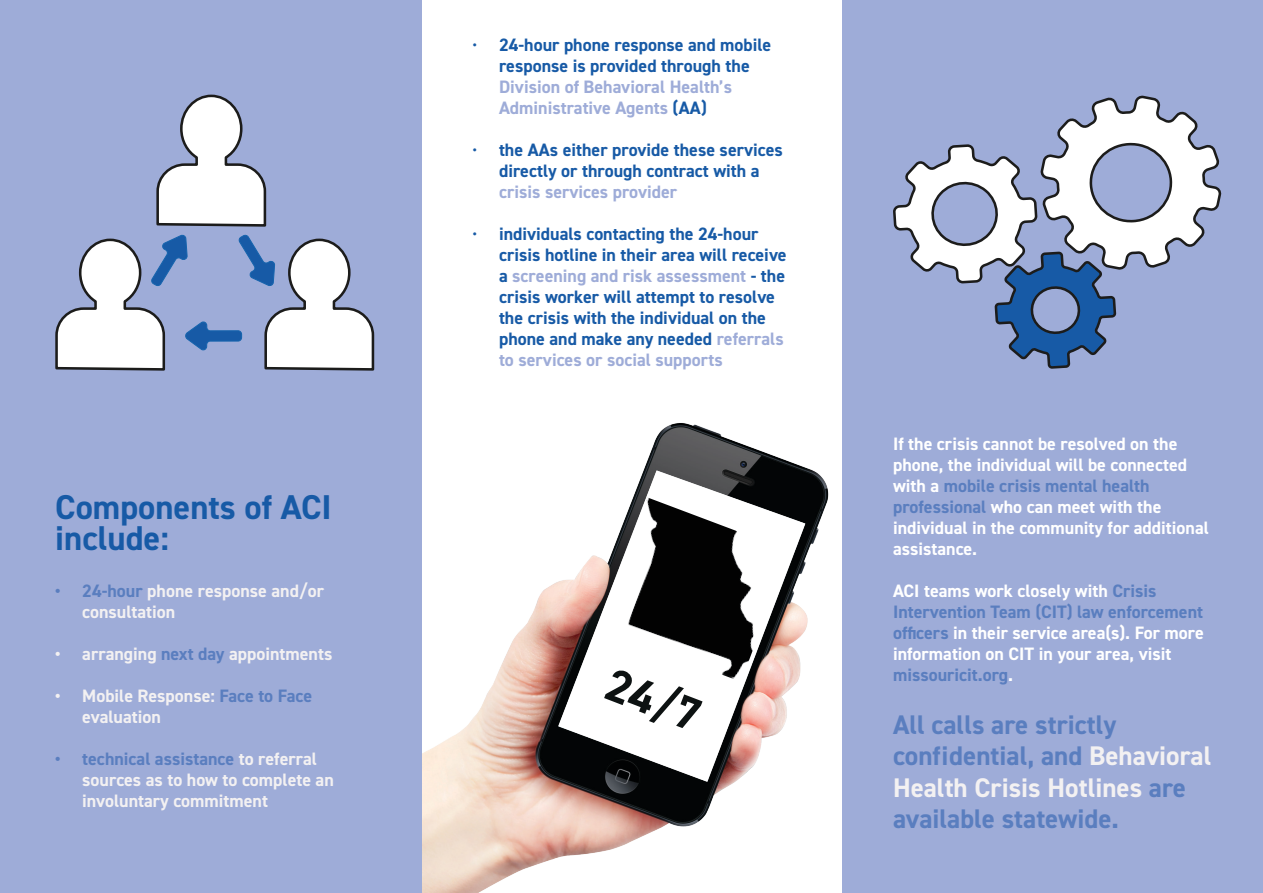
<style>
.page{position:relative;width:1263px;height:893px;background:#fff}
.page>*{position:absolute;margin:0;border:0;box-sizing:border-box;transform-origin:0 0}
.Italic_text_backside{font:700 46.5px "DIN2014";color:#0d1212}
.t1{font:700 34.5px/31.5px "DIN2014";color:#175aa6}
.t2{font:700 27px/31.5px "DIN2014";color:#5a7ebf}
.t3{font:700 18px/21px "DIN2014";color:#175aa6}
.Body{font:700 18px/21px "DIN2014";color:#fff}
.t4{font:700 18px/21px "DIN2014";color:#f3f1f2}
.s1{color:#5a7ebf}
.s2{font-weight:400}
.s3{color:#9eacd8}
.s4{color:#f3f1f2}
</style>
<div class="page">
<img style="left:422px;top:423px;width:407px;height:470px">
<div style="left:842px;top:0;width:421px;height:893px;background:#9eacd8"></div>
<div style="left:0;top:0;width:422px;height:893px;background:#9eacd8"></div>
<img style="left:599px;top:497px;width:191px;height:185px">
<svg style="left:55px;top:94px;width:320px;height:277px"></svg>
<svg style="left:894px;top:96px;width:326px;height:273px"></svg>
<p class="t1" style="left:55px;top:491px;width:278px">Components of ACI include:</p>
<p class="t4" style="left:82px;top:580px;width:243px;text-indent:-27px"><span class="s1">• 24-hour</span> phone response and/or consultation</p>
<p class="t4" style="left:55px;top:643px;width:279px">• arranging <span class="s1">next day</span> appointments</p>
<p class="t4" style="left:82px;top:685px;width:231px;text-indent:-27px">• Mobile Response: <span class="s1">Face to Face </span>evaluation</p>
<p class="t4" style="left:82px;top:748px;width:253px;text-indent:-27px"><span class="s1">• technical assistance</span> to referral sources as to how to complete an involuntary commitment</p>
<p class="t3" style="left:499px;top:34px;width:274px;text-indent:-27px"><span class="s2">•</span> 24-hour phone response and mobile response is provided through the<br><span class="s3">Division of Behavioral Health’s<br>Administrative Agents</span> (AA)</p>
<p class="t3" style="left:499px;top:139px;width:285px;text-indent:-27px"><span class="s2">•</span> the AAs either provide these services directly or through contract with a <span class="s3">crisis services provider</span></p>
<p class="t3" style="left:499px;top:223px;width:289px;text-indent:-27px"><span class="s2">•</span> individuals contacting the 24-hour crisis hotline in their area will receive a <span class="s3">screening and risk assessment</span> - the crisis worker will attempt to resolve the crisis with the individual on the phone and make any needed <span class="s3">referrals to services or social supports</span></p>
<p class="Italic_text_backside" style="left:619px;top:653px;width:99px;rotate:21deg">24/7</p>
<p class="Body" style="left:893px;top:433px;width:317px">If the crisis cannot be resolved on the phone, the individual will be connected with a <span class="s1">mobile crisis mental health professional</span> who can meet with the individual in the community for additional assistance.</p>
<p class="Body" style="left:893px;top:580px;width:312px">ACI teams work closely with <span class="s1">Crisis Intervention Team (CIT) law enforcement officers</span> in their service area(s). For more information on CIT in your area, visit <span class="s1">missouricit.org</span>.</p>
<p class="t2" style="left:893px;top:708px;width:320px">All calls are strictly confidential, and <span class="s4">Behavioral<br>Health Crisis Hotlines</span> are available statewide.</p>
</div>
